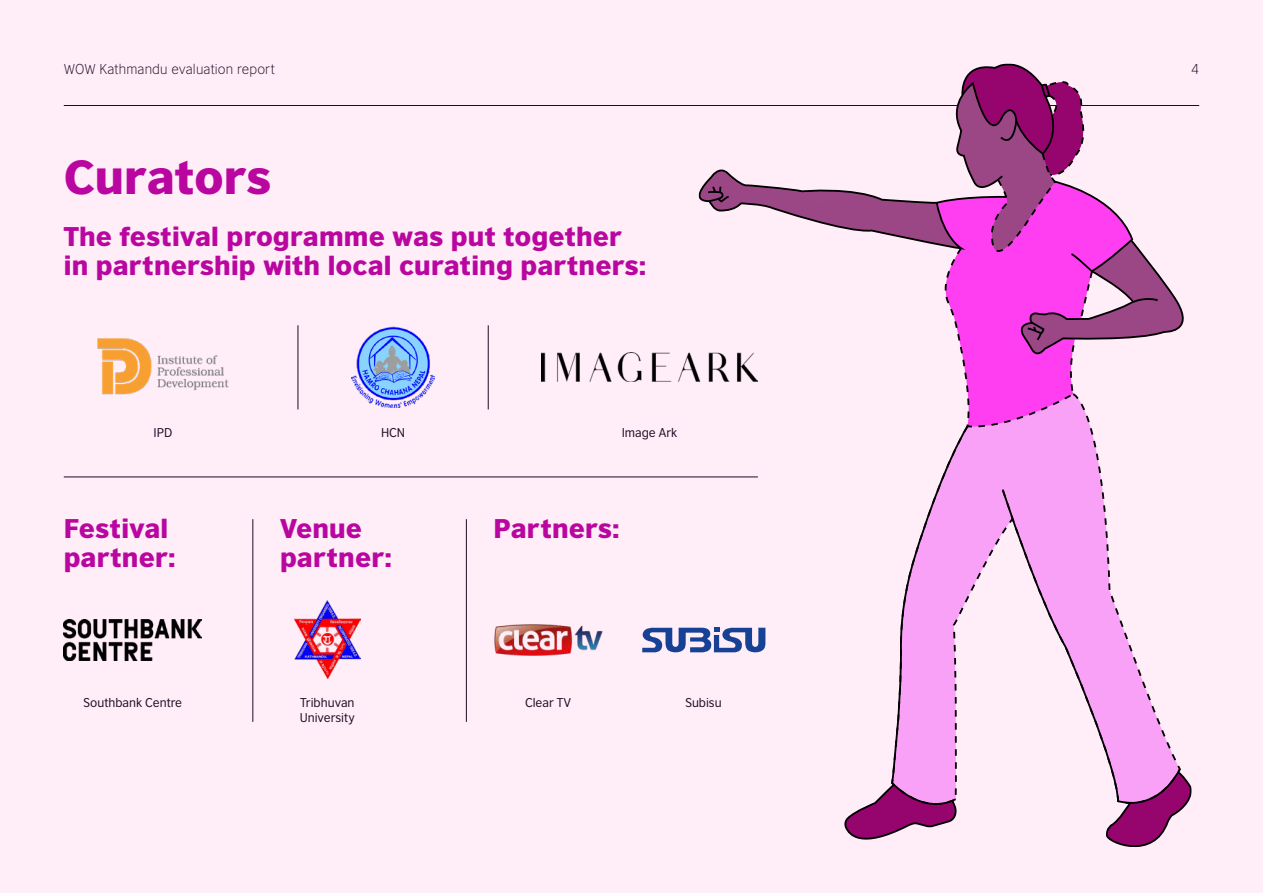
<style>
.page{position:relative;width:1263px;height:893px;background:#ffedf7}
.page>*{position:absolute;margin:0;border:0;box-sizing:border-box;transform-origin:0 0}
.t1{font:900 45px "British Council Sans";color:#ba06a0}
.t2{font:900 25.5px/28.5px "British Council Sans";letter-spacing:.005em;color:#ba06a0}
.t3{font:300 13.5px "British Council Sans";letter-spacing:.01em;color:#1c0d26}
.t4{font:12px/15px "British Council Sans";color:#1c0d26}
</style>
<div class="page">
<hr style="left:64px;top:105px;width:1135px;height:1px;background:#1c0d26">
<hr style="left:64px;top:477px;width:694px;height:1px;background:#1c0d26">
<hr style="left:298px;top:325px;width:1px;height:84px;background:#1c0d26">
<hr style="left:488px;top:325px;width:1px;height:84px;background:#1c0d26">
<img style="left:541px;top:353px;width:101px;height:28px">
<img style="left:97px;top:338px;width:132px;height:57px">
<img style="left:351px;top:326px;width:84px;height:82px">
<hr style="left:253px;top:519px;width:1px;height:203px;background:#1c0d26">
<img style="left:295px;top:601px;width:65px;height:78px">
<hr style="left:466px;top:519px;width:1px;height:203px;background:#1c0d26">
<img style="left:494px;top:624px;width:109px;height:32px">
<svg style="left:642px;top:63px;width:550px;height:784px"></svg>
<img style="left:64px;top:620px;width:138px;height:40px">
<p class="t3" style="left:64px;top:58px;width:213px">WOW Kathmandu evaluation report</p>
<h1 class="t1" style="left:64px;top:136px;width:209px">Curators</h1>
<p class="t2" style="left:64px;top:219px;width:584px">The festival programme was put together in partnership with local curating partners:</p>
<p class="t4" style="left:154px;top:424px;width:20px">IPD</p>
<p class="t4" style="left:381px;top:424px;width:26px">HCN</p>
<p class="t4" style="left:622px;top:424px;width:57px">Image Ark</p>
<p class="t2" style="left:64px;top:511px;width:113px">Festival partner:</p>
<p class="t2" style="left:280px;top:511px;width:113px">Venue partner:</p>
<p class="t2" style="left:494px;top:511px;width:128px">Partners:</p>
<p class="t4" style="left:84px;top:694px;width:100px">Southbank Centre</p>
<p class="t4" style="left:525px;top:694px;width:48px">Clear TV</p>
<p class="t4" style="left:685px;top:694px;width:38px">Subisu</p>
<p class="t4" style="left:300px;top:694px;width:56px">Tribhuvan<br>University</p>
<p class="t3" style="left:1191px;top:58px;width:10px">4</p>
</div>
